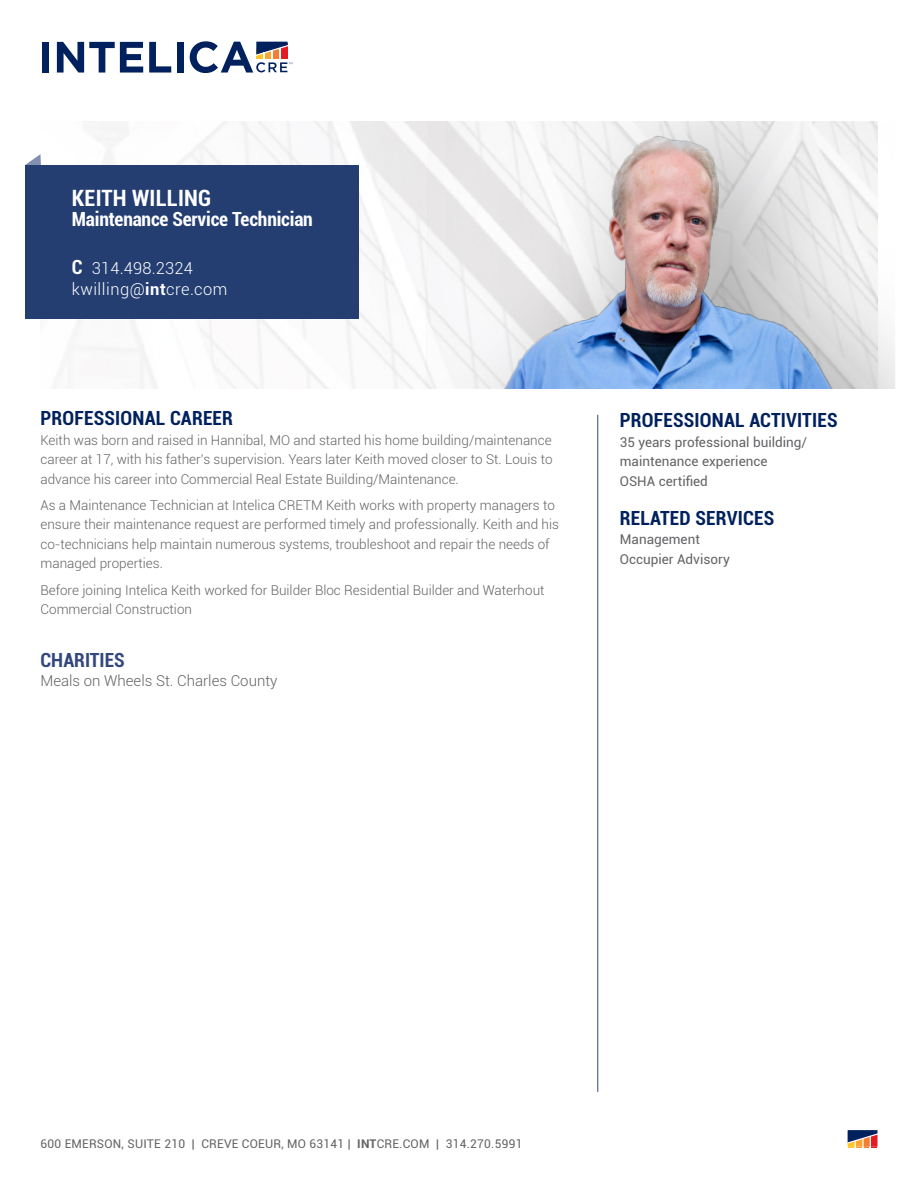
<style>
.page{position:relative;width:918px;height:1188px;background:#fff}
.page>*{position:absolute;margin:0;border:0;box-sizing:border-box;transform-origin:0 0}
.t1{font:700 condensed 22.5px "Roboto";letter-spacing:.01em;color:#fff}
.t2{font:700 condensed 19.5px "Roboto";letter-spacing:.01em;color:#00215d}
.t3{font:700 condensed 19.5px "Roboto";letter-spacing:-.01em;color:#fff}
.t4{font:700 condensed 19.5px "Roboto";color:#33477b}
.t5{font:300 16.5px "Roboto";letter-spacing:.03em;color:#fff}
.t6{font:300 16.5px "Roboto";letter-spacing:.01em;color:#fff}
.t7{font:300 15px "Roboto";color:#636366}
.t8{font:300 13.5px/19.5px "Roboto";color:#636366}
.Side_Bar_Right{font:13.5px/19.5px "Roboto";color:#636366}
.t9{font:12px "Roboto";letter-spacing:.02em;color:#636366}
.s1{font-weight:700;font-stretch:condensed;font-size:19.5px}
.s2{font-weight:700}
</style>
<div class="page">
<img style="left:79px;top:121px;width:347px;height:268px">
<svg style="left:25px;top:154px;width:16px;height:11px"></svg>
<div style="left:42px;top:42px;width:7px;height:31px;background:#00215d"></div>
<svg style="left:57px;top:42px;width:86px;height:31px"></svg>
<svg style="left:149px;top:42px;width:22px;height:31px"></svg>
<div style="left:177px;top:42px;width:6px;height:31px;background:#00215d"></div>
<svg style="left:190px;top:41px;width:103px;height:32px"></svg>
<svg style="left:848px;top:1130px;width:30px;height:18px"></svg>
<hr style="left:598px;top:415px;width:1px;height:677px;background:#33477b">
<img style="left:426px;top:121px;width:469px;height:268px">
<div style="left:25px;top:165px;width:333px;height:154px;background:#243e72"></div>
<p class="t1" style="left:72px;top:183px;width:141px">KEITH WILLING</p>
<p class="t3" style="left:72px;top:205px;width:243px">Maintenance Service Technician</p>
<p class="t6" style="left:72px;top:257px;width:123px"><span class="s1">C</span> 314.498.2324</p>
<p class="t5" style="left:72px;top:278px;width:157px">kwilling@<span class="s2">int</span>cre.com</p>
<p class="t2" style="left:40px;top:404px;width:194px">PROFESSIONAL CAREER</p>
<p class="t8" style="left:40px;top:430px;width:514px;text-align:justify">Keith was born and raised in Hannibal, MO and started his home building/maintenance career at 17, with his father's supervision. Years later Keith moved closer to St. Louis to advance his career into Commercial Real Estate Building/Maintenance.</p>
<p class="t8" style="left:40px;top:495px;width:520px">As a Maintenance Technician at Intelica CRETM Keith works with property managers to ensure their maintenance request are performed timely and professionally. Keith and his co-technicians help maintain numerous systems, troubleshoot and repair the needs of managed properties.</p>
<p class="t8" style="left:40px;top:580px;width:506px">Before joining Intelica Keith worked for Builder Bloc Residential Builder and Waterhout<br>Commercial Construction</p>
<p class="t4" style="left:40px;top:646px;width:86px">CHARITIES</p>
<p class="t7" style="left:40px;top:670px;width:239px">Meals on Wheels St. Charles County</p>
<p class="t2" style="left:620px;top:407px;width:219px">PROFESSIONAL ACTIVITIES</p>
<p class="Side_Bar_Right" style="left:620px;top:432px;width:189px">35 years professional building/ maintenance experience</p>
<p class="Side_Bar_Right" style="left:620px;top:471px;width:90px">OSHA certified</p>
<p class="t2" style="left:620px;top:504px;width:156px">RELATED SERVICES</p>
<p class="Side_Bar_Right" style="left:620px;top:529px;width:82px">Management</p>
<p class="Side_Bar_Right" style="left:620px;top:549px;width:111px">Occupier Advisory</p>
<p class="t9" style="left:40px;top:1135px;width:483px">600 EMERSON, SUITE 210 | CREVE COEUR, MO 63141 | <span class="s2">INT</span>CRE.COM | 314.270.5991</p>
</div>
